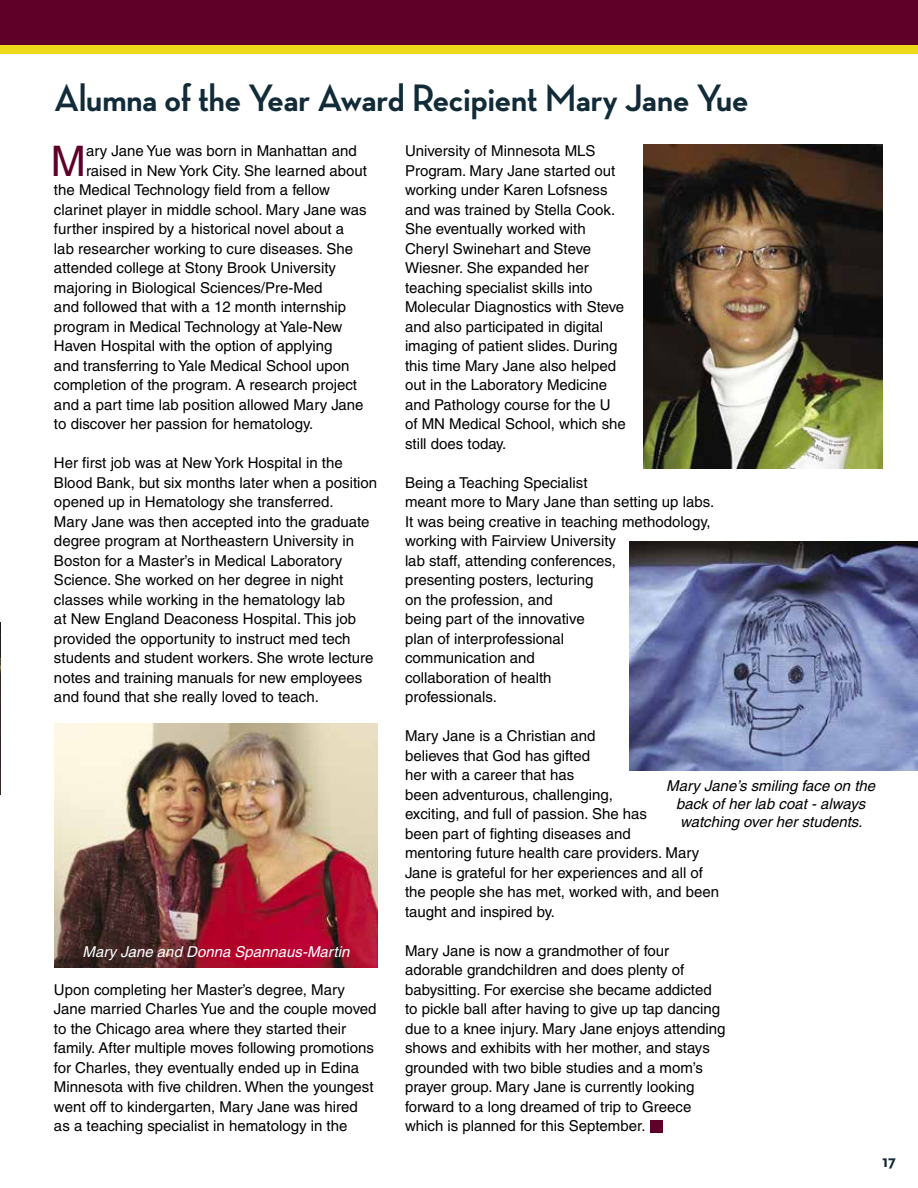
<style>
.page{position:relative;width:918px;height:1188px;background:#fff}
.page>*{position:absolute;margin:0;border:0;box-sizing:border-box;transform-origin:0 0}
.t1{font:42.15px "Helvetica";color:#5f0028}
.t2{font:700 39px "Neutraface Display";color:#112b38}
.t3{font:700 16.5px "Neutraface Text";color:#112b38}
.t4{font:15px/19.5px "Helvetica";color:#000}
.t5{font:italic 15px/18px "Helvetica";color:#000;text-align:center}
.t6{font:italic 15px "Helvetica";color:#fff}
</style>
<div class="page">
<div style="left:0;top:0;width:918px;height:54px;background:#eed81b"></div>
<div style="left:0;top:0;width:918px;height:45px;background:#5f0028"></div>
<img style="left:54px;top:723px;width:324px;height:244px">
<img style="left:630px;top:542px;width:288px;height:229px">
<div style="left:650px;top:1120px;width:13px;height:13px;background:#5f0028"></div>
<img style="left:643px;top:145px;width:240px;height:324px">
<img style="left:0;top:622px;width:1px;height:173px">
<h2 class="t2" style="left:54px;top:76px;width:696px">Alumna of the Year Award Recipient Mary Jane Yue</h2>
<p class="t4" style="left:405px;top:141px;width:222px">University of Minnesota MLS<br>Program. Mary Jane started out working under Karen Lofsness and was trained by Stella Cook.<br>She eventually worked with<br>Cheryl Swinehart and Steve<br>Wiesner. She expanded her teaching specialist skills into<br>Molecular Diagnostics with Steve and also participated in digital imaging of patient slides. During this time Mary Jane also helped out in the Laboratory Medicine and Pathology course for the U of MN Medical School, which she still does today.</p>
<p class="t4" style="left:405px;top:473px;width:311px">Being a Teaching Specialist<br>meant more to Mary Jane than setting up labs.<br>It was being creative in teaching methodology, working with Fairview University<br>lab staff, attending conferences,<br>presenting posters, lecturing<br>on the profession, and<br>being part of the innovative<br>plan of interprofessional<br>communication and<br>collaboration of health<br>professionals.</p>
<p class="t4" style="left:405px;top:726px;width:316px">Mary Jane is a Christian and<br>believes that God has gifted<br>her with a career that has<br>been adventurous, challenging,<br>exciting, and full of passion. She has<br>been part of fighting diseases and<br>mentoring future health care providers. Mary Jane is grateful for her experiences and all of the people she has met, worked with, and been taught and inspired by.</p>
<p class="t4" style="left:405px;top:941px;width:322px">Mary Jane is now a grandmother of four adorable grandchildren and does plenty of babysitting. For exercise she became addicted to pickle ball after having to give up tap dancing due to a knee injury. Mary Jane enjoys attending shows and exhibits with her mother, and stays grounded with two bible studies and a mom’s prayer group. Mary Jane is currently looking forward to a long dreamed of trip to Greece which is planned for this September.</p>
<h1 class="t1" style="left:51px;top:136px;width:37px">M</h1>
<p class="t4" style="left:86px;top:141px;width:272px">ary Jane Yue was born in Manhattan and</p>
<p class="t4" style="left:86px;top:161px;width:283px">raised in New York City. She learned about</p>
<p class="t4" style="left:54px;top:180px;width:278px">the Medical Technology field from a fellow</p>
<p class="t4" style="left:54px;top:200px;width:314px">clarinet player in middle school. Mary Jane was</p>
<p class="t4" style="left:54px;top:219px;width:292px">further inspired by a historical novel about a</p>
<p class="t4" style="left:54px;top:239px;width:301px">lab researcher working to cure diseases. She</p>
<p class="t4" style="left:54px;top:258px;width:284px">attended college at Stony Brook University</p>
<p class="t4" style="left:54px;top:278px;width:270px">majoring in Biological Sciences/Pre-Med</p>
<p class="t4" style="left:54px;top:297px;width:294px">and followed that with a 12 month internship</p>
<p class="t4" style="left:54px;top:317px;width:290px">program in Medical Technology at Yale-New</p>
<p class="t4" style="left:54px;top:336px;width:280px">Haven Hospital with the option of applying</p>
<p class="t4" style="left:54px;top:356px;width:297px">and transferring to Yale Medical School upon</p>
<p class="t4" style="left:54px;top:375px;width:305px">completion of the program. A research project</p>
<p class="t4" style="left:54px;top:395px;width:311px">and a part time lab position allowed Mary Jane</p>
<p class="t4" style="left:54px;top:414px;width:261px">to discover her passion for hematology.</p>
<p class="t4" style="left:54px;top:453px;width:325px">Her first job was at New York Hospital in the Blood Bank, but six months later when a position opened up in Hematology she transferred.<br>Mary Jane was then accepted into the graduate degree program at Northeastern University in Boston for a Master’s in Medical Laboratory Science. She worked on her degree in night classes while working in the hematology lab<br>at New England Deaconess Hospital. This job provided the opportunity to instruct med tech students and student workers. She wrote lecture notes and training manuals for new employees and found that she really loved to teach.</p>
<p class="t5" style="left:666px;top:777px;width:211px">Mary Jane’s smiling face on the back of her lab coat - always watching over her students.</p>
<p class="t6" style="left:83px;top:943px;width:268px">Mary Jane and Donna Spannaus-Martin</p>
<p class="t4" style="left:54px;top:980px;width:324px">Upon completing her Master’s degree, Mary Jane married Charles Yue and the couple moved to the Chicago area where they started their family. After multiple moves following promotions for Charles, they eventually ended up in Edina Minnesota with five children. When the youngest went off to kindergarten, Mary Jane was hired as a teaching specialist in hematology in the</p>
<p class="t3" style="left:883px;top:1151px;width:15px">17</p>
</div>
